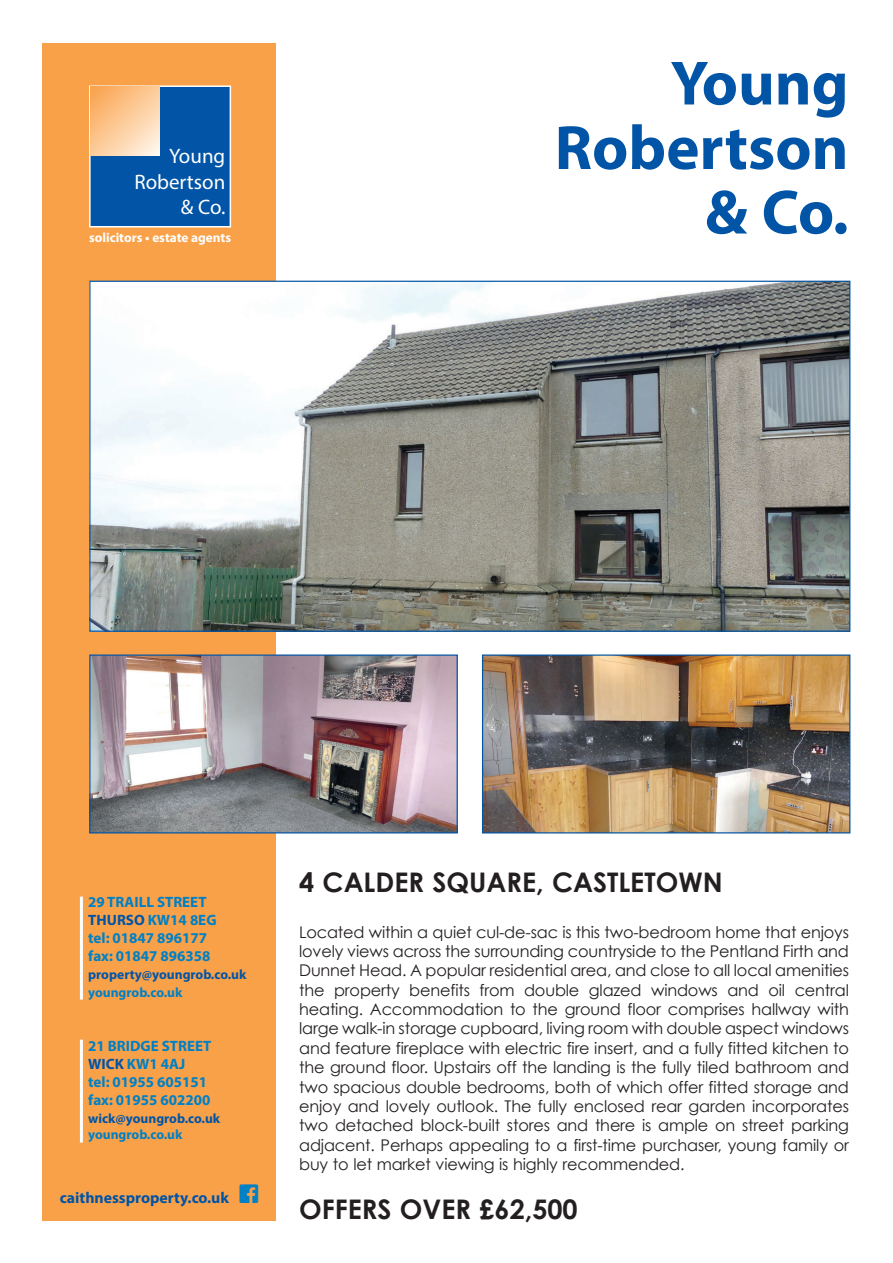
<style>
.page{position:relative;width:893px;height:1263px;background:#fff}
.page>*{position:absolute;margin:0;border:0;box-sizing:border-box;transform-origin:0 0}
.t1{font:700 63px/64.5px "Myriad Pro";color:#0154a6;text-align:right}
.t2{font:700 27px "Century Gothic";color:#231f20}
.t3{font:21px/25.5px "Myriad Pro";color:#fff;text-align:right}
.t4{font:16.2px/19.4px "Century Gothic";letter-spacing:-.01em;color:#231f20;text-align:justify}
.t5{font:700 15.75px "Myriad Pro";color:#0154a6}
.t6{font:700 15px/18px "Myriad Pro";color:#0080c5}
.t7{font:700 13.5px "Myriad Pro";color:#0154a6}
.t8{font:700 13.5px "Myriad Pro";color:#0080c5}
.t9{font:700 13.2px "Myriad Pro";color:#fff}
.s1{color:#0154a6}
.s2{font-family:"Social Icons Pro Set 1 Rounded";font-weight:400;font-size:27px;color:#0080c5}
</style>
<div class="page">
<div style="left:43px;top:43px;width:233px;height:1177px;background:#f9a149"></div>
<div style="left:89px;top:85px;width:142px;height:142px;background:#0154a6;border:2px solid #fff"></div>
<svg style="left:91px;top:87px;width:69px;height:69px;background:#fccc9c"></svg>
<hr style="left:80px;top:897px;width:3px;height:102px;background:#fff">
<hr style="left:80px;top:1040px;width:3px;height:102px;background:#fff">
<img style="left:91px;top:283px;width:757px;height:347px">
<img style="left:91px;top:656px;width:365px;height:175px">
<div style="left:89px;top:654px;width:369px;height:179px;border:1px solid #0154a6"></div>
<img style="left:484px;top:656px;width:364px;height:175px">
<div style="left:482px;top:654px;width:368px;height:179px;border:1px solid #0154a6"></div>
<p class="t3" style="left:134px;top:143px;width:92px">Young<br>Robertson &amp; Co.</p>
<p class="t9" style="left:89px;top:229px;width:144px">solicitors • estate agents</p>
<h1 class="t1" style="left:555px;top:49px;width:295px">Young<br>Robertson &amp; Co.</h1>
<p class="t6" style="left:88px;top:893px;width:130px">29 TRAILL STREET<br><span class="s1">THURSO</span> KW14 8EG tel: 01847 896177 fax: 01847 896358</p>
<p class="t7" style="left:88px;top:965px;width:160px">property@youngrob.co.uk</p>
<p class="t8" style="left:88px;top:983px;width:96px">youngrob.co.uk</p>
<p class="t6" style="left:88px;top:1036px;width:125px">21 BRIDGE STREET<br><span class="s1">WICK</span> KW1 4AJ<br>tel: 01955 605151 fax: 01955 602200</p>
<p class="t7" style="left:88px;top:1109px;width:133px">wick@youngrob.co.uk</p>
<p class="t8" style="left:88px;top:1125px;width:96px">youngrob.co.uk</p>
<p class="t5" style="left:60px;top:1187px;width:201px">caithnessproperty.co.uk <span class="s2">f</span></p>
<h2 class="t2" style="left:299px;top:865px;width:425px">4 CALDER SQUARE, CASTLETOWN</h2>
<p class="t4" style="left:299px;top:922px;width:551px">Located within a quiet cul-de-sac is this two-bedroom home that enjoys lovely views across the surrounding countryside to the Pentland Firth and Dunnet Head. A popular residential area, and close to all local amenities the property benefits from double glazed windows and oil central heating. Accommodation to the ground floor comprises hallway with large walk-in storage cupboard, living room with double aspect windows and feature fireplace with electric fire insert, and a fully fitted kitchen to the ground floor. Upstairs off the landing is the fully tiled bathroom and two spacious double bedrooms, both of which offer fitted storage and enjoy and lovely outlook. The fully enclosed rear garden incorporates two detached block-built stores and there is ample on street parking adjacent. Perhaps appealing to a first-time purchaser, young family or buy to let market viewing is highly recommended.</p>
<h2 class="t2" style="left:299px;top:1192px;width:280px">OFFERS OVER £62,500</h2>
</div>
